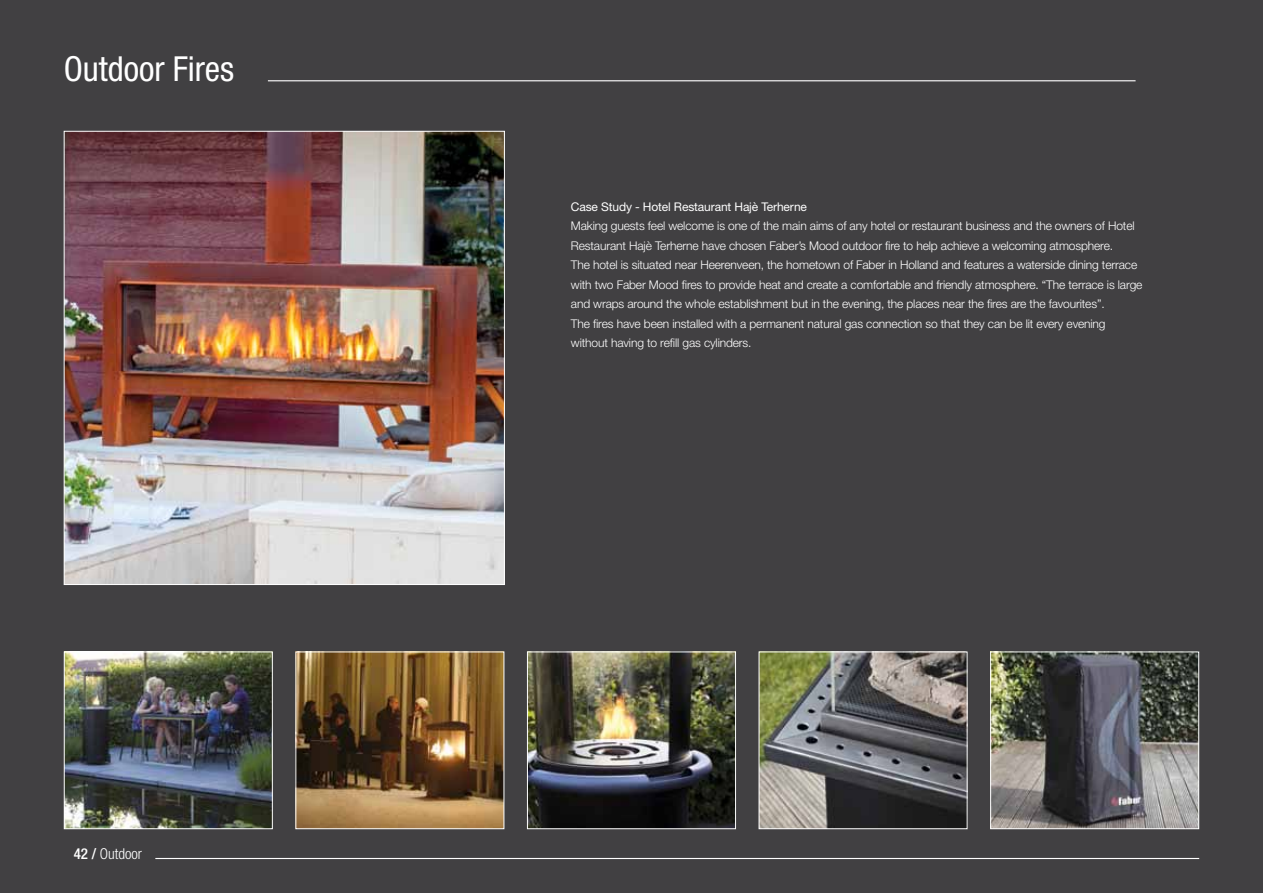
<style>
.page{position:relative;width:1263px;height:893px;background:#414042}
.page>*{position:absolute;margin:0;border:0;box-sizing:border-box;transform-origin:0 0}
.t1{font:condensed 34.5px "Helvetica Neue LT Std";color:#fff}
.t2{font:300 condensed 15px "Helvetica Neue LT Std";color:#fff}
.t3{font:300 12px/19.5px "Helvetica Neue LT Std";letter-spacing:-.01em;color:#fff}
.t4{font:12px "Helvetica Neue LT Std";letter-spacing:-.01em;color:#fff}
.s1{font-weight:500}
</style>
<div class="page">
<hr style="left:268px;top:80px;width:867px;height:1px;background:#fff">
<img style="left:66px;top:653px;width:205px;height:174px">
<div style="left:64px;top:651px;width:209px;height:178px;border:1px solid #fff"></div>
<img style="left:297px;top:653px;width:205px;height:174px">
<div style="left:295px;top:651px;width:209px;height:178px;border:1px solid #fff"></div>
<img style="left:529px;top:653px;width:205px;height:174px">
<div style="left:527px;top:651px;width:209px;height:178px;border:1px solid #fff"></div>
<img style="left:760px;top:653px;width:205px;height:174px">
<div style="left:758px;top:651px;width:209px;height:178px;border:1px solid #fff"></div>
<img style="left:992px;top:653px;width:205px;height:174px">
<div style="left:990px;top:651px;width:209px;height:178px;border:1px solid #fff"></div>
<hr style="left:155px;top:858px;width:1044px;height:1px;background:#fff">
<img style="left:66px;top:133px;width:437px;height:450px">
<h1 class="t1" style="left:64px;top:49px;width:172px">Outdoor Fires</h1>
<p class="t2" style="left:74px;top:845px;width:70px"><span class="s1">42 /</span> Outdoor</p>
<p class="t4" style="left:571px;top:199px;width:238px">Case Study - Hotel Restaurant Hajè Terherne</p>
<p class="t3" style="left:571px;top:216px;width:573px">Making guests feel welcome is one of the main aims of any hotel or restaurant business and the owners of Hotel Restaurant Hajè Terherne have chosen Faber’s Mood outdoor fire to help achieve a welcoming atmosphere.<br>The hotel is situated near Heerenveen, the hometown of Faber in Holland and features a waterside dining terrace with two Faber Mood fires to provide heat and create a comfortable and friendly atmosphere. “The terrace is large and wraps around the whole establishment but in the evening, the places near the fires are the favourites”.<br>The fires have been installed with a permanent natural gas connection so that they can be lit every evening without having to refill gas cylinders.</p>
</div>
